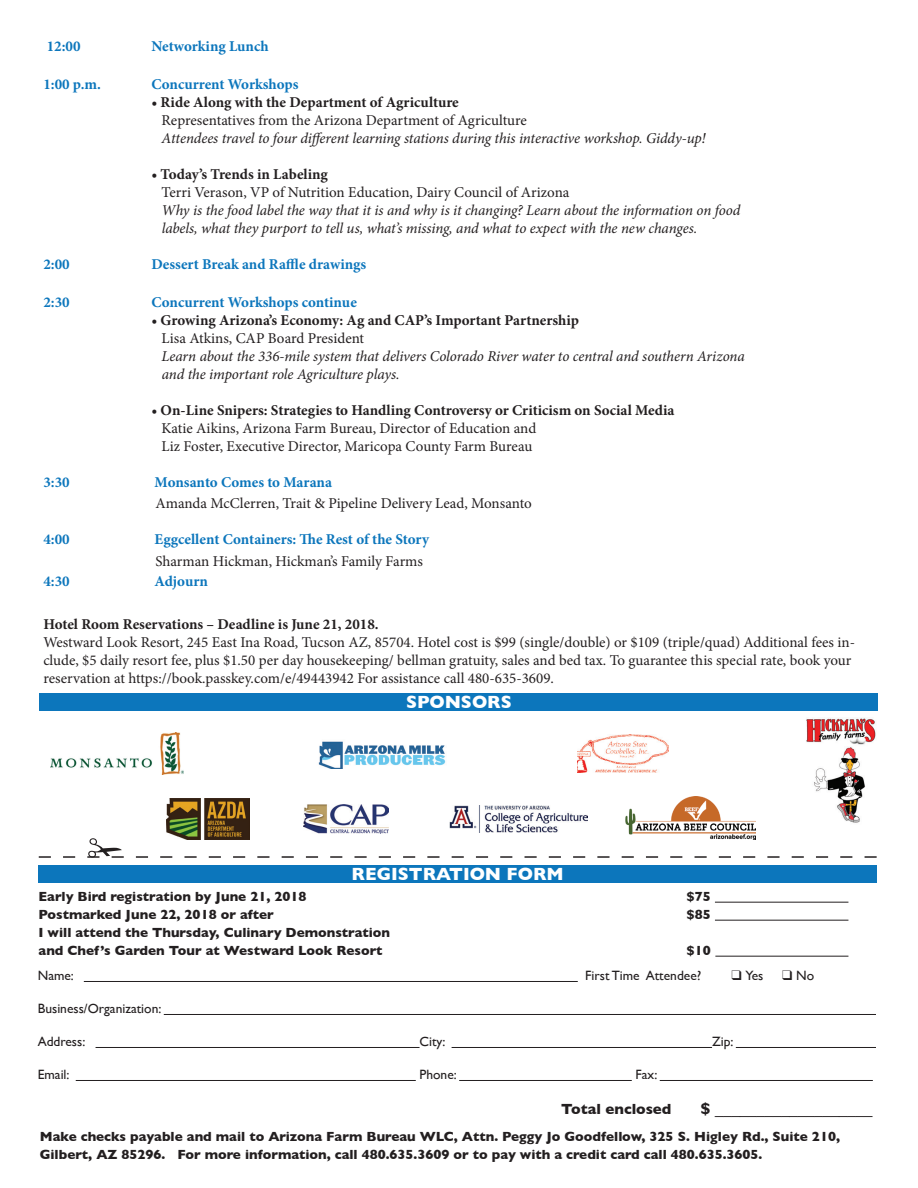
<style>
.page{position:relative;width:918px;height:1188px;background:#fff}
.page>*{position:absolute;margin:0;border:0;box-sizing:border-box;transform-origin:0 0}
.t1{font:700 18px "Gill Sans";color:#fff}
.t2{font:15px/18px "Minion Pro";color:#231f20}
.t3{font:italic 15px/18px "Minion Pro";letter-spacing:-.01em;color:#231f20}
.t4{font:700 15px "Minion Pro";color:#231f20}
.t5{font:700 15px "Minion Pro";color:#0c76bc}
.t6{font:15px "Gill Sans";color:#231f20}
.t7{font:700 15px "Gill Sans";color:#231f20}
.t8{font:700 13.5px/18px "Gill Sans";color:#231f20}
.t9{font:13.5px "Gill Sans";color:#231f20}
.s1{font-weight:700;font-size:16.5px}
</style>
<div class="page">
<hr style="left:715px;top:902px;width:133px;height:1px;background:#231f20">
<hr style="left:715px;top:920px;width:133px;height:1px;background:#231f20">
<hr style="left:715px;top:956px;width:133px;height:1px;background:#231f20">
<hr style="left:84px;top:981px;width:494px;height:1px;background:#231f20">
<hr style="left:164px;top:1014px;width:712px;height:1px;background:#231f20">
<hr style="left:96px;top:1047px;width:324px;height:1px;background:#231f20">
<hr style="left:452px;top:1047px;width:260px;height:1px;background:#231f20">
<hr style="left:736px;top:1047px;width:140px;height:1px;background:#231f20">
<hr style="left:76px;top:1080px;width:340px;height:1px;background:#231f20">
<hr style="left:459px;top:1080px;width:173px;height:1px;background:#231f20">
<hr style="left:660px;top:1080px;width:213px;height:1px;background:#231f20">
<svg style="left:39px;top:838px;width:838px;height:20px"></svg>
<div style="left:39px;top:865px;width:838px;height:17px;background:#0c76bc"></div>
<img style="left:626px;top:797px;width:129px;height:43px">
<img style="left:449px;top:806px;width:138px;height:27px">
<img style="left:166px;top:799px;width:84px;height:41px">
<img style="left:303px;top:805px;width:86px;height:29px">
<img style="left:318px;top:741px;width:128px;height:27px">
<img style="left:578px;top:735px;width:91px;height:38px">
<img style="left:51px;top:733px;width:132px;height:42px">
<img style="left:806px;top:718px;width:70px;height:105px">
<div style="left:40px;top:693px;width:838px;height:17px;background:#0c76bc"></div>
<p class="t5" style="left:47px;top:36px;width:35px">12:00</p>
<p class="t5" style="left:151px;top:36px;width:119px">Networking Lunch</p>
<p class="t5" style="left:43px;top:73px;width:59px">1:00 p.m.</p>
<p class="t5" style="left:151px;top:73px;width:149px">Concurrent Workshops</p>
<p class="t4" style="left:151px;top:91px;width:309px">• Ride Along with the Department of Agriculture</p>
<p class="t2" style="left:162px;top:111px;width:367px">Representatives from the Arizona Department of Agriculture</p>
<p class="t3" style="left:162px;top:129px;width:546px">Attendees travel to four different learning stations during this interactive workshop. Giddy-up!</p>
<p class="t4" style="left:151px;top:163px;width:178px">• Today’s Trends in Labeling</p>
<p class="t2" style="left:162px;top:183px;width:409px">Terri Verason, VP of Nutrition Education, Dairy Council of Arizona</p>
<p class="t3" style="left:162px;top:201px;width:580px">Why is the food label the way that it is and why is it changing? Learn about the information on food labels, what they purport to tell us, what’s missing, and what to expect with the new changes.</p>
<p class="t5" style="left:43px;top:253px;width:28px">2:00</p>
<p class="t5" style="left:151px;top:253px;width:216px">Dessert Break and Raffle drawings</p>
<p class="t5" style="left:43px;top:291px;width:28px">2:30</p>
<p class="t5" style="left:151px;top:291px;width:207px">Concurrent Workshops continue</p>
<p class="t4" style="left:151px;top:309px;width:429px">• Growing Arizona’s Economy: Ag and CAP’s Important Partnership</p>
<p class="t2" style="left:162px;top:329px;width:204px">Lisa Atkins, CAP Board President</p>
<p class="t3" style="left:162px;top:347px;width:585px">Learn about the 336-mile system that delivers Colorado River water to central and southern Arizona and the important role Agriculture plays.</p>
<p class="t4" style="left:151px;top:399px;width:525px">• On-Line Snipers: Strategies to Handling Controversy or Criticism on Social Media</p>
<p class="t2" style="left:162px;top:419px;width:376px">Katie Aikins, Arizona Farm Bureau, Director of Education and<br>Liz Foster, Executive Director, Maricopa County Farm Bureau</p>
<p class="t5" style="left:43px;top:471px;width:28px">3:30</p>
<p class="t5" style="left:155px;top:471px;width:179px">Monsanto Comes to Marana</p>
<p class="t2" style="left:155px;top:494px;width:378px">Amanda McClerren, Trait &amp; Pipeline Delivery Lead, Monsanto</p>
<p class="t5" style="left:43px;top:529px;width:28px">4:00</p>
<p class="t5" style="left:155px;top:529px;width:276px">Eggcellent Containers: The Rest of the Story</p>
<p class="t2" style="left:155px;top:552px;width:269px">Sharman Hickman, Hickman’s Family Farms</p>
<p class="t5" style="left:43px;top:570px;width:28px">4:30</p>
<p class="t5" style="left:155px;top:570px;width:55px">Adjourn</p>
<p class="t4" style="left:43px;top:613px;width:337px">Hotel Room Reservations – Deadline is June 21, 2018.</p>
<p class="t2" style="left:43px;top:633px;width:813px">Westward Look Resort, 245 East Ina Road, Tucson AZ, 85704. Hotel cost is $99 (single/double) or $109 (triple/quad) Additional fees in&shy;clude, $5 daily resort fee, plus $1.50 per day housekeeping/ bellman gratuity, sales and bed tax. To guarantee this special rate, book your reservation at https://book.passkey.com/e/49443942 For assistance call 480-635-3609.</p>
<p class="t1" style="left:406px;top:688px;width:107px">SPONSORS</p>
<p class="t1" style="left:352px;top:859px;width:214px">REGISTRATION FORM</p>
<p class="t8" style="left:38px;top:887px;width:270px">Early Bird registration by June 21, 2018</p>
<p class="t8" style="left:686px;top:887px;width:26px">$75</p>
<p class="t8" style="left:38px;top:905px;width:237px">Postmarked June 22, 2018 or after</p>
<p class="t8" style="left:686px;top:905px;width:26px">$85</p>
<p class="t8" style="left:38px;top:923px;width:353px">I will attend the Thursday, Culinary Demonstration and Chef’s Garden Tour at Westward Look Resort</p>
<p class="t8" style="left:686px;top:941px;width:26px">$10</p>
<p class="t9" style="left:38px;top:968px;width:38px">Name:</p>
<p class="t9" style="left:585px;top:968px;width:118px">First Time Attendee?</p>
<p class="t9" style="left:731px;top:968px;width:34px">❑ Yes</p>
<p class="t9" style="left:782px;top:968px;width:33px">❑ No</p>
<p class="t9" style="left:38px;top:1001px;width:125px">Business/Organization:</p>
<p class="t9" style="left:38px;top:1034px;width:49px">Address:</p>
<p class="t9" style="left:420px;top:1034px;width:27px">City:</p>
<p class="t9" style="left:712px;top:1034px;width:23px">Zip:</p>
<p class="t9" style="left:38px;top:1067px;width:33px">Email:</p>
<p class="t9" style="left:420px;top:1067px;width:39px">Phone:</p>
<p class="t9" style="left:636px;top:1067px;width:23px">Fax:</p>
<p class="t7" style="left:561px;top:1097px;width:112px">Total enclosed</p>
<p class="t6" style="left:701px;top:1100px;width:173px"><span class="s1">$</span> ___________________</p>
<p class="t8" style="left:40px;top:1127px;width:802px">Make checks payable and mail to Arizona Farm Bureau WLC, Attn. Peggy Jo Goodfellow, 325 S. Higley Rd., Suite 210,<br>Gilbert, AZ 85296. For more information, call 480.635.3609 or to pay with a credit card call 480.635.3605.</p>
</div>
